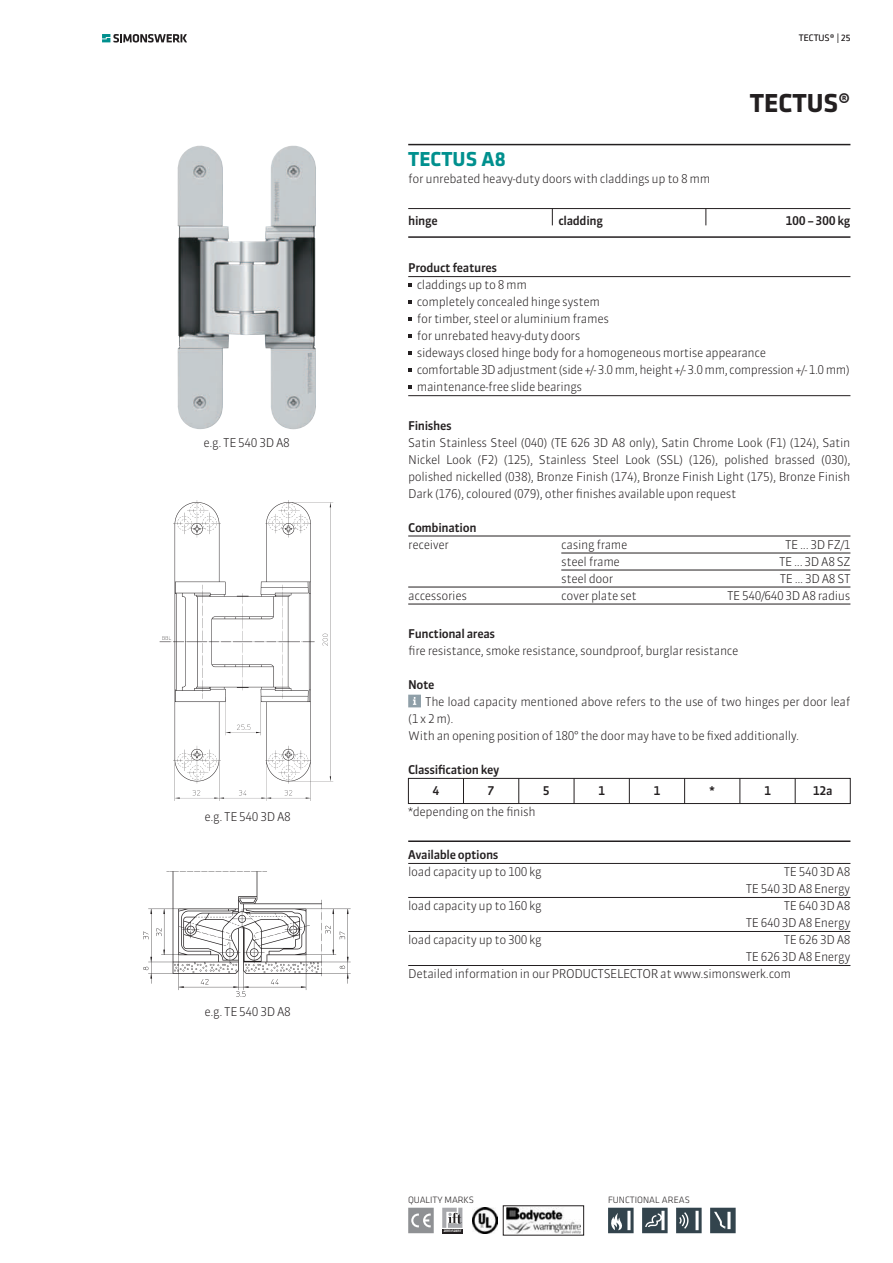
<style>
.page{position:relative;width:893px;height:1263px;background:#fff}
.page>*{position:absolute;margin:0;border:0;box-sizing:border-box;transform-origin:0 0}
.t1{font:700 27px "Klavika";color:#231f20}
.t2{font:700 21px "Klavika";color:#00908e}
.t3{font:300 12px/17px "Sanuk TF";letter-spacing:-.03em;color:#231f20;text-align:right}
.t4{font:500 12px "Sanuk TF";letter-spacing:-.03em;color:#231f20}
.t5{font:300 9.45px "Klavika";color:#231f20}
.t6{font:700 3.3px "Helvetica Neue";letter-spacing:-.015em;color:#fff;scale:.83 1}
</style>
<div class="page">
<hr style="left:408px;top:840px;width:442px;height:2px;background:#231f20">
<hr style="left:408px;top:897px;width:442px;height:1px;background:#231f20">
<hr style="left:408px;top:931px;width:442px;height:1px;background:#231f20">
<hr style="left:408px;top:965px;width:442px;height:1px;background:#231f20">
<hr style="left:408px;top:863px;width:442px;height:1px;background:#231f20">
<svg style="left:503px;top:1205px;width:81px;height:30px"></svg>
<svg style="left:442px;top:1208px;width:20px;height:20px"></svg>
<div style="left:442px;top:1228px;width:20px;height:5px;background:#231f20"></div>
<svg style="left:408px;top:1208px;width:26px;height:25px"></svg>
<img style="left:472px;top:1208px;width:25px;height:25px">
<svg style="left:676px;top:1208px;width:26px;height:25px"></svg>
<svg style="left:642px;top:1208px;width:26px;height:25px"></svg>
<svg style="left:608px;top:1208px;width:26px;height:25px"></svg>
<svg style="left:710px;top:1208px;width:26px;height:25px"></svg>
<hr style="left:408px;top:144px;width:442px;height:1px;background:#231f20">
<hr style="left:408px;top:208px;width:442px;height:1px;background:#231f20">
<svg style="left:552px;top:209px;width:1px;height:16px"></svg>
<svg style="left:706px;top:209px;width:1px;height:16px"></svg>
<hr style="left:408px;top:236px;width:442px;height:2px;background:#231f20">
<img style="left:159px;top:500px;width:175px;height:301px">
<img style="left:143px;top:872px;width:207px;height:124px">
<img style="left:177px;top:145px;width:139px;height:284px">
<hr style="left:561px;top:553px;width:289px;height:1px;background:#231f20">
<hr style="left:561px;top:570px;width:289px;height:1px;background:#231f20">
<hr style="left:408px;top:587px;width:442px;height:1px;background:#231f20">
<hr style="left:408px;top:604px;width:442px;height:1px;background:#231f20">
<hr style="left:408px;top:536px;width:442px;height:1px;background:#231f20">
<svg style="left:408px;top:695px;width:13px;height:12px"></svg>
<hr style="left:408px;top:276px;width:442px;height:1px;background:#231f20">
<hr style="left:408px;top:395px;width:442px;height:1px;background:#231f20">
<svg style="left:408px;top:334px;width:3px;height:4px"></svg>
<svg style="left:408px;top:351px;width:3px;height:4px"></svg>
<svg style="left:408px;top:368px;width:3px;height:4px"></svg>
<svg style="left:408px;top:385px;width:3px;height:4px"></svg>
<svg style="left:463px;top:780px;width:1px;height:22px"></svg>
<svg style="left:518px;top:780px;width:1px;height:22px"></svg>
<svg style="left:574px;top:780px;width:1px;height:22px"></svg>
<svg style="left:629px;top:780px;width:1px;height:22px"></svg>
<svg style="left:684px;top:780px;width:1px;height:22px"></svg>
<svg style="left:740px;top:780px;width:1px;height:22px"></svg>
<svg style="left:795px;top:780px;width:1px;height:22px"></svg>
<div style="left:408px;top:778px;width:442px;height:26px;border:1px solid #231f20"></div>
<svg style="left:102px;top:34px;width:85px;height:9px"></svg>
<p class="t3" style="left:203px;top:434px;width:88px">e.g. TE 540 3D A8</p>
<p class="t3" style="left:204px;top:808px;width:88px">e.g. TE 540 3D A8</p>
<p class="t3" style="left:204px;top:1003px;width:88px">e.g. TE 540 3D A8</p>
<p class="t5" style="left:799px;top:33px;width:11px">TECTUS</p>
<p class="t5" style="left:830px;top:33px;width:22px">® | 25</p>
<h2 class="t2" style="left:408px;top:147px;width:99px">TECTUS A8</h2>
<h1 class="t1" style="left:750px;top:88px;width:102px">TECTUS®</h1>
<p class="t3" style="left:408px;top:170px;width:304px">for unrebated heavy-duty doors with claddings up to 8 mm</p>
<p class="t4" style="left:408px;top:214px;width:31px">hinge</p>
<p class="t4" style="left:558px;top:214px;width:46px">cladding</p>
<p class="t4" style="left:786px;top:214px;width:66px">100 – 300 kg</p>
<p class="t4" style="left:408px;top:261px;width:90px">Product features</p>
<p class="t3" style="left:417px;top:276px;width:435px;text-align:left">claddings up to 8 mm<br>completely concealed hinge system<br>for timber, steel or aluminium frames<br>for unrebated heavy-duty doors<br>sideways closed hinge body for a homogeneous mortise appearance<br>comfortable 3D adjustment (side +/- 3.0 mm, height +/- 3.0 mm, compression +/- 1.0 mm) maintenance-free slide bearings</p>
<p class="t4" style="left:408px;top:418px;width:45px">Finishes</p>
<p class="t3" style="left:408px;top:434px;width:444px;text-align:justify">Satin Stainless Steel (040) (TE 626 3D A8 only), Satin Chrome Look (F1) (124), Satin Nickel Look (F2) (125), Stainless Steel Look (SSL) (126), polished brassed (030), polished nickelled (038), Bronze Finish (174), Bronze Finish Light (175), Bronze Finish Dark (176), coloured (079), other finishes available upon request</p>
<p class="t4" style="left:408px;top:520px;width:70px">Combination</p>
<p class="t3" style="left:408px;top:536px;width:42px">receiver</p>
<p class="t3" style="left:561px;top:536px;width:68px">casing frame</p>
<p class="t3" style="left:785px;top:536px;width:67px">TE ... 3D FZ/1</p>
<p class="t3" style="left:561px;top:553px;width:60px">steel frame</p>
<p class="t3" style="left:779px;top:553px;width:73px">TE ... 3D A8 SZ</p>
<p class="t3" style="left:561px;top:570px;width:53px">steel door</p>
<p class="t3" style="left:780px;top:570px;width:72px">TE ... 3D A8 ST</p>
<p class="t3" style="left:408px;top:587px;width:60px">accessories</p>
<p class="t3" style="left:561px;top:587px;width:77px">cover plate set</p>
<p class="t3" style="left:727px;top:587px;width:125px">TE 540/640 3D A8 radius</p>
<p class="t4" style="left:408px;top:626px;width:88px">Functional areas</p>
<p class="t3" style="left:408px;top:642px;width:332px">fire resistance, smoke resistance, soundproof, burglar resistance</p>
<p class="t4" style="left:408px;top:677px;width:28px">Note</p>
<p class="t3" style="left:408px;top:693px;width:444px;text-align:left;text-indent:17px">The load capacity mentioned above refers to the use of two hinges per door leaf (1 x 2 m).<br>With an opening position of 180° the door may have to be fixed additionally.</p>
<p class="t4" style="left:408px;top:762px;width:93px">Classification key</p>
<p class="t3" style="left:408px;top:804px;width:129px">*depending on the finish</p>
<p class="t4" style="left:432px;top:784px;width:9px">4</p>
<p class="t4" style="left:488px;top:784px;width:9px">7</p>
<p class="t4" style="left:543px;top:784px;width:9px">5</p>
<p class="t4" style="left:598px;top:784px;width:9px">1</p>
<p class="t4" style="left:653px;top:784px;width:9px">1</p>
<p class="t4" style="left:710px;top:784px;width:7px">*</p>
<p class="t4" style="left:764px;top:784px;width:9px">1</p>
<p class="t4" style="left:813px;top:784px;width:21px">12a</p>
<p class="t4" style="left:408px;top:847px;width:92px">Available options</p>
<p class="t3" style="left:408px;top:863px;width:135px">load capacity up to 100 kg</p>
<p class="t3" style="left:746px;top:863px;width:106px">TE 540 3D A8<br>TE 540 3D A8 Energy</p>
<p class="t3" style="left:408px;top:897px;width:135px">load capacity up to 160 kg</p>
<p class="t3" style="left:746px;top:897px;width:106px">TE 640 3D A8<br>TE 640 3D A8 Energy</p>
<p class="t3" style="left:408px;top:931px;width:135px">load capacity up to 300 kg</p>
<p class="t3" style="left:784px;top:931px;width:68px">TE 626 3D A8</p>
<p class="t3" style="left:746px;top:948px;width:106px">TE 626 3D A8 Energy</p>
<p class="t3" style="left:408px;top:965px;width:384px">Detailed information in our PRODUCTSELECTOR at www.simonswerk.com</p>
<p class="t5" style="left:408px;top:1195px;width:66px">QUALITY MARKS</p>
<p class="t6" style="left:444px;top:1229px;width:23px">ZERTIFIZIERT</p>
<p class="t5" style="left:608px;top:1195px;width:82px">FU NCTI ONAL AREAS</p>
</div>
